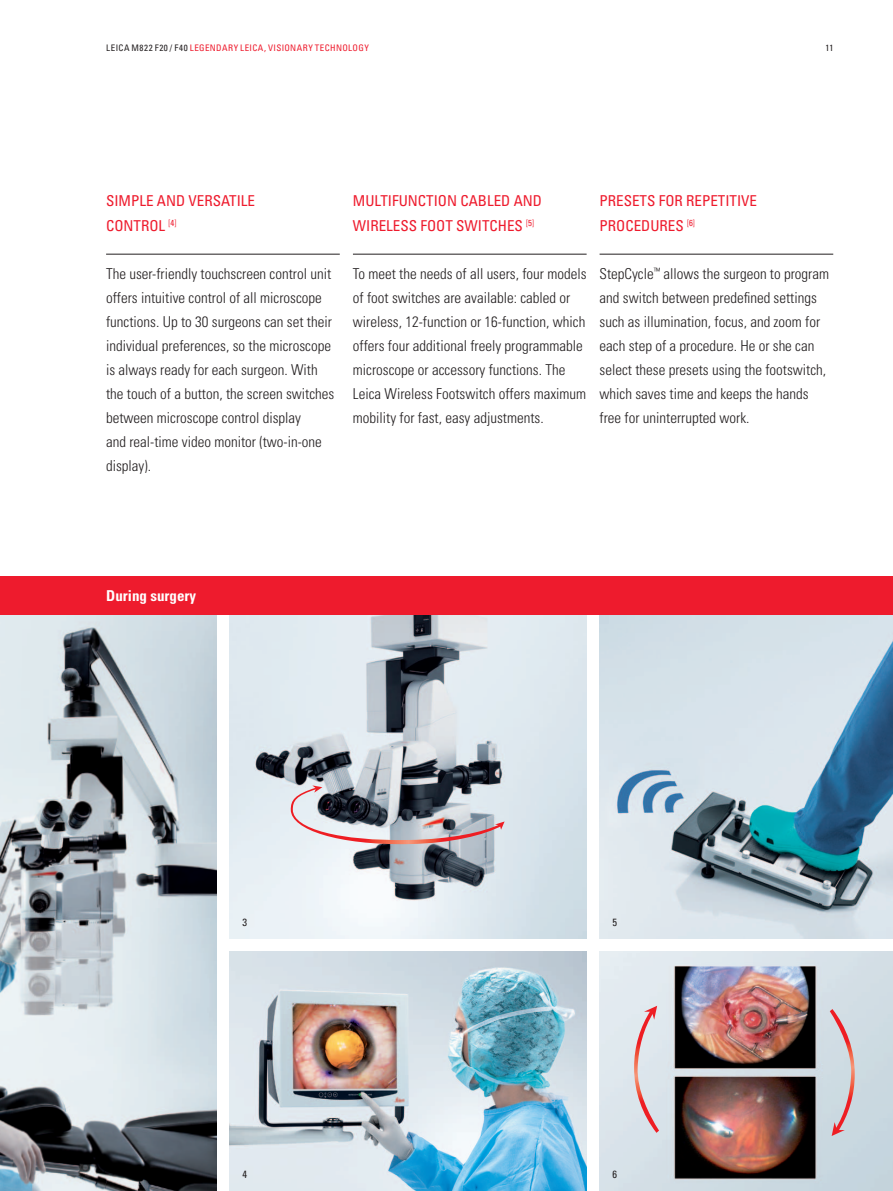
<style>
.page{position:relative;width:893px;height:1191px;background:#fff}
.page>*{position:absolute;margin:0;border:0;box-sizing:border-box;transform-origin:0 0}
.t1{font:300 condensed 15px/24px "Univers LT Std";color:#231f20}
.t2{font:condensed 15px/24px "Univers LT Std";color:#ee1b2d}
.t3{font:700 condensed 15px "Univers LT Std";color:#fff}
.t4{font:condensed 10.5px "Univers LT Std";color:#231f20}
.t5{font:condensed 9px "Univers LT Std";letter-spacing:.055em;color:#ee1b2d}
.t6{font:condensed 9px "Univers LT Std";letter-spacing:.055em;color:#231f20}
.s1{color:#ee1b2d}
</style>
<div class="page">
<img style="left:230px;top:951px;width:357px;height:240px">
<img style="left:599px;top:615px;width:294px;height:323px">
<img style="left:230px;top:615px;width:357px;height:323px">
<img style="left:0;top:615px;width:217px;height:576px">
<img style="left:600px;top:951px;width:293px;height:240px">
<svg style="left:291px;top:785px;width:214px;height:60px;background:#a29ca3"></svg>
<svg style="left:634px;top:1005px;width:25px;height:127px;background:#dfc8cc"></svg>
<svg style="left:830px;top:1009px;width:25px;height:127px;background:#d3bfc3"></svg>
<hr style="left:600px;top:254px;width:233px;height:1px;background:#231f20">
<hr style="left:106px;top:254px;width:234px;height:1px;background:#231f20">
<hr style="left:353px;top:254px;width:234px;height:1px;background:#231f20">
<div style="left:0;top:576px;width:893px;height:39px;background:#ee1b2d"></div>
<p class="t6" style="left:106px;top:42px;width:106px">LEICA M822 F20 / F40 <span class="s1">LEGENDA</span></p>
<p class="t5" style="left:228px;top:42px;width:18px">RY LEICA</p>
<p class="t5" style="left:264px;top:42px;width:10px">, VISIONA</p>
<p class="t5" style="left:303px;top:42px;width:40px">RY TECHNOLO</p>
<p class="t5" style="left:358px;top:42px;width:12px">GY</p>
<p class="t6" style="left:825px;top:42px;width:9px">11</p>
<p class="t2" style="left:106px;top:189px;width:150px">SIM PLE AND VERSATILE<br>CONTROL <sup>[</sup><sup>4</sup><sup>]</sup></p>
<p class="t1" style="left:106px;top:261px;width:230px">The user-friendly touchscreen control unit offers intuitive control of all microscope functions. Up to 30 surgeons can set their individual preferences, so the microscope is always ready for each surgeon. With the touch of a button, the screen switches between microscope control display<br>and real-time video monitor (two-in-one display).</p>
<p class="t2" style="left:353px;top:189px;width:143px">MULTIFUNCTION CABLED</p>
<p class="t2" style="left:514px;top:189px;width:10px">AND</p>
<p class="t2" style="left:353px;top:213px;width:35px">WIRELESS</p>
<p class="t2" style="left:420px;top:213px;width:115px">FOOT SWITCH ES <sup>[</sup><sup>5</sup><sup>]</sup></p>
<p class="t1" style="left:353px;top:261px;width:235px">To meet the needs of all users, four models of foot switches are available: cabled or wireless, 12-function or 16-function, which offers four additional freely programmable microscope or accessory functions. The Leica Wireless Footswitch offers maximum mobility for fast, easy adjustments.</p>
<p class="t2" style="left:600px;top:189px;width:159px">PRESETS FOR REPETITIVE<br>PROCEDURES <sup>[</sup><sup>6</sup><sup>]</sup></p>
<p class="t1" style="left:600px;top:261px;width:231px">StepCycle<sup>™</sup> allows the surgeon to program and switch between predefined settings such as illumination, focus, and zoom for each step of a procedure. He or she can select these presets using the footswitch, which saves time and keeps the hands free for uninterrupted work.</p>
<p class="t3" style="left:106px;top:586px;width:91px">During surgery</p>
<p class="t4" style="left:242px;top:915px;width:6px">3</p>
<p class="t4" style="left:612px;top:915px;width:6px">5</p>
<p class="t4" style="left:242px;top:1167px;width:6px">4</p>
<p class="t4" style="left:612px;top:1167px;width:6px">6</p>
</div>
